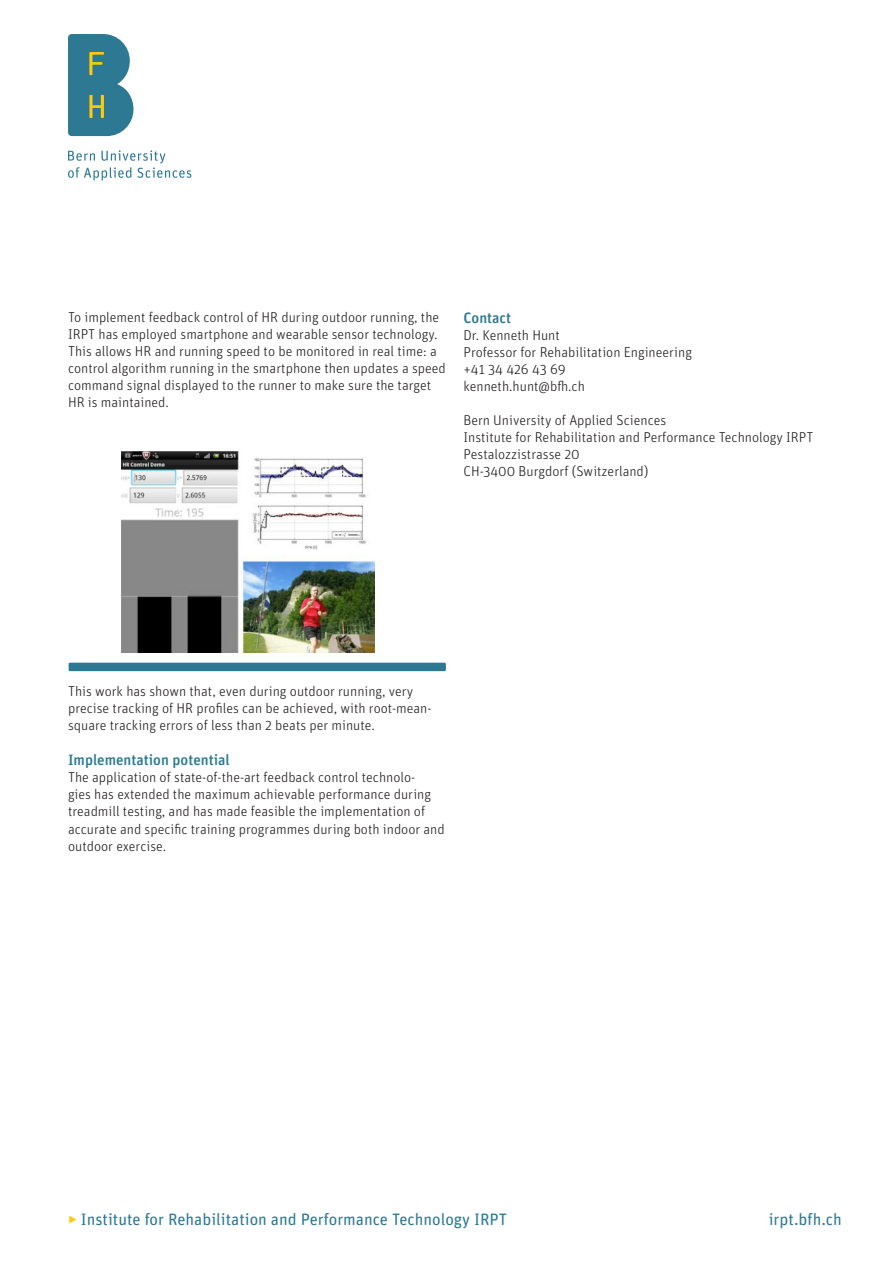
<style>
.page{position:relative;width:893px;height:1263px;background:#fff}
.page>*{position:absolute;margin:0;border:0;box-sizing:border-box;transform-origin:0 0}
.t1{font:16.5px "Unit Rounded Pro";color:#2d7993}
.t2{font:500 15px "Unit Rounded Pro";color:#2d7993}
.t3{font:300 14.25px/17px "Unit Rounded Pro";color:#231f20}
.s1{font-weight:300;color:#feca0a}
</style>
<div class="page">
<div style="left:69px;top:663px;width:377px;height:8px;background:#2d7993;border-radius:2px"></div>
<svg style="left:68px;top:34px;width:65px;height:102px;background:#4a8997"></svg>
<svg style="left:68px;top:150px;width:123px;height:30px"></svg>
<img style="left:122px;top:451px;width:253px;height:202px">
<p class="t3" style="left:68px;top:308px;width:379px">To implement feedback control of HR during outdoor running, the IRPT has employed smartphone and wearable sensor technology.<br>This allows HR and running speed to be monitored in real time: a control algorithm running in the smartphone then updates a speed command signal displayed to the runner to make sure the target HR is maintained.</p>
<p class="t2" style="left:463px;top:307px;width:49px">Contact</p>
<p class="t3" style="left:463px;top:326px;width:230px">Dr. Kenneth Hunt<br>Professor for Rehabilitation Engineering +41 34 426 43 69<br>kenneth.hunt@bfh.ch</p>
<p class="t3" style="left:463px;top:412px;width:352px">Bern University of Applied Sciences<br>Institute for Rehabilitation and Performance Technology IRPT Pestalozzistrasse 20<br>CH-3400 Burgdorf (Switzerland)</p>
<p class="t3" style="left:68px;top:682px;width:365px">This work has shown that, even during outdoor running, very precise tracking of HR profiles can be achieved, with root-mean&shy;square tracking errors of less than 2 beats per minute.</p>
<p class="t2" style="left:68px;top:750px;width:163px">Implementation potential</p>
<p class="t3" style="left:68px;top:769px;width:378px">The application of state-of-the-art feedback control technolo-<br>gies has extended the maximum achievable performance during treadmill testing, and has made feasible the implementation of accurate and specific training programmes during both indoor and outdoor exercise.</p>
<p class="t1" style="left:68px;top:1207px;width:440px"><span class="s1">‣</span> Institute for Rehabilitation and Performance Technology IRPT</p>
<p class="t1" style="left:769px;top:1207px;width:75px">irpt.bfh.ch</p>
</div>
